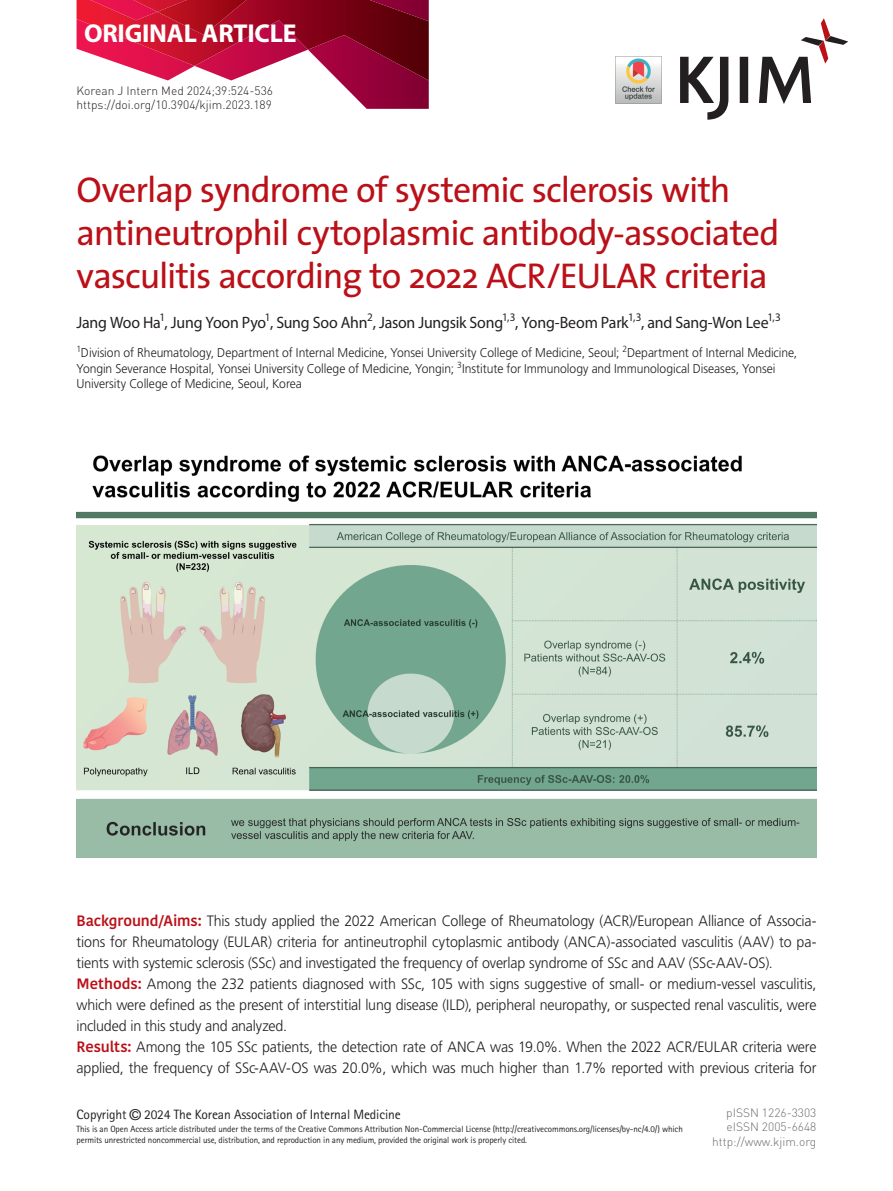
<style>
.page{position:relative;width:893px;height:1191px;background:#fff}
.page>*{position:absolute;margin:0;border:0;box-sizing:border-box;transform-origin:0 0}
.t1{font:36px/43.2px "The Sans";letter-spacing:-.03em;color:#bb1018}
.t2{font:700 25.95px "Myriad Pro";letter-spacing:-.01em;color:#fff}
.t3{font:16.5px "Myriad Pro";letter-spacing:-.01em;color:#231f20;scale:.96 1}
.t4{font:300 15px/21px "Frutiger LT Std";letter-spacing:-.01em;color:#231f20;scale:.95 1}
.t5{font:13.5px "Rotis Sans Serif Std";letter-spacing:-.01em;color:#231f20}
.t6{font:300 12.75px/15.3px "Frutiger LT Std";letter-spacing:-.005em;color:#231f20;scale:.95 1}
.t7{font:300 12px/14.4px "DIN Pro";color:#231f20}
.t8{font:300 12px/14.4px "DIN Pro";color:#6c6d70;text-align:right}
.t9{font:9px/10.8px "Rotis Sans Serif Std";letter-spacing:-.01em;color:#231f20}
.s1{font-family:"Kohinoor Bangla";font-weight:600;color:#bb1018}
.s2{font-family:"Helvetica";font-size:15px}
</style>
<div class="page">
<svg style="left:167px;top:80px;width:262px;height:29px"></svg>
<img style="left:77px;top:0;width:352px;height:80px">
<img style="left:157px;top:0;width:132px;height:35px">
<svg style="left:680px;top:18px;width:168px;height:102px"></svg>
<img style="left:77px;top:455px;width:739px;height:402px">
<img style="left:615px;top:56px;width:47px;height:47px">
<h2 class="t2" style="left:84px;top:17px;width:214px">ORIGINAL ARTICLE</h2>
<p class="t7" style="left:77px;top:83px;width:198px">Korean J Intern Med 2024;39:524-536 https://doi.org/10.3904/kjim.2023.189</p>
<h1 class="t1" style="left:77px;top:167px;width:704px">Overlap syndrome of systemic sclerosis with antineutrophil cytoplasmic antibody-associated vasculitis according to 2022 ACR/EULAR criteria</h1>
<p class="t3" style="left:77px;top:312px;width:735px">Jang Woo Ha<sup>1</sup>, Jung Yoon Pyo<sup>1</sup>, Sung Soo Ahn<sup>2</sup>, Jason Jungsik Song<sup>1,3</sup>, Yong-Beom Park<sup>1,3</sup>, and Sang-Won Lee<sup>1,3</sup></p>
<p class="t6" style="left:77px;top:345px;width:760px"><sup>1</sup>Division of Rheumatology, Department of Internal Medicine, Yonsei University College of Medicine, Seoul; <sup>2</sup>Department of Internal Medicine,<br>Yongin Severance Hospital, Yonsei University College of Medicine, Yongin; <sup>3</sup>Institute for Immunology and Immunological Diseases, Yonsei<br>University College of Medicine, Seoul, Korea</p>
<p class="t4" style="left:77px;top:910px;width:780px"><span class="s1">Background/Aims:</span> This study applied the 2022 American College of Rheumatology (ACR)/European Alliance of Associa&shy;tions for Rheumatology (EULAR) criteria for antineutrophil cytoplasmic antibody (ANCA)-associated vasculitis (AAV) to pa&shy;tients with systemic sclerosis (SSc) and investigated the frequency of overlap syndrome of SSc and AAV (SSc-AAV-OS).<br><span class="s1">Methods:</span> Among the 232 patients diagnosed with SSc, 105 with signs suggestive of small- or medium-vessel vasculitis, which were defined as the present of interstitial lung disease (ILD), peripheral neuropathy, or suspected renal vasculitis, were included in this study and analyzed.<br><span class="s1">Results:</span> Among the 105 SSc patients, the detection rate of ANCA was 19.0%. When the 2022 ACR/EULAR criteria were applied, the frequency of SSc-AAV-OS was 20.0%, which was much higher than 1.7% reported with previous criteria for</p>
<p class="t5" style="left:77px;top:1106px;width:326px">Copyright <span class="s2">©</span> 2024 The Korean Association of Internal Medicine</p>
<p class="t9" style="left:77px;top:1123px;width:608px">This is an Open Access article distributed under the terms of the Creative Commons Attribution Non-Commercial License (http://creativecommons.org/licenses/by-nc/4.0/) which permits unrestricted noncommercial use, distribution, and reproduction in any medium, provided the original work is properly cited.</p>
<p class="t8" style="left:712px;top:1105px;width:106px">pISSN 1226-3303 eISSN 2005-6648 http://www.kjim.org</p>
</div>
